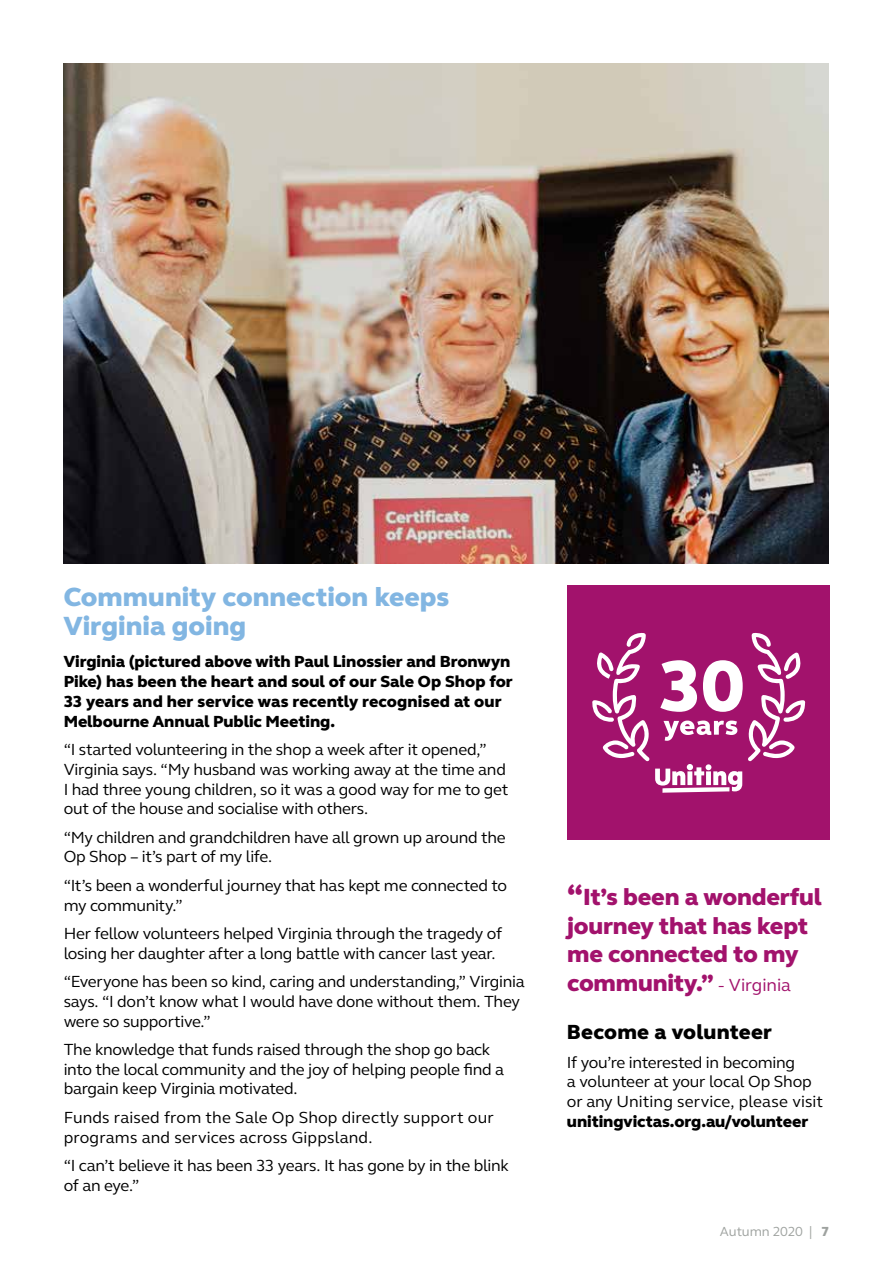
<style>
.page{position:relative;width:893px;height:1263px;background:#fff}
.page>*{position:absolute;margin:0;border:0;box-sizing:border-box;transform-origin:0 0}
.t1{font:800 27px/28.5px "FS Elliot Pro";color:#82b6e2}
.t2{font:800 24px/28.5px "FS Elliot Pro";letter-spacing:-.005em;color:#a2126c}
.t3{font:800 21px "FS Elliot Pro";letter-spacing:.01em;color:#000}
.t4{font:16.5px/19.8px "FS Elliot Pro";letter-spacing:-.015em;color:#000}
.t5{font:800 16.5px/19.8px "FS Elliot Pro";letter-spacing:-.005em;color:#000}
.t6{font:16.5px/19.8px "FS Elliot Pro";letter-spacing:.01em;color:#000}
.t7{font:13.5px "FS Elliot Pro";letter-spacing:-.01em;color:#9ea29f}
.s1{font-size:30px}
.s2{font-weight:400;font-size:18px}
.s3{font-weight:800}
</style>
<div class="page">
<img style="left:63px;top:64px;width:765px;height:500px">
<div style="left:568px;top:586px;width:262px;height:254px;background:#a2126c"></div>
<svg style="left:592px;top:632px;width:213px;height:161px"></svg>
<h1 class="t1" style="left:64px;top:582px;width:387px">Community connection keeps<br>Virginia going</h1>
<p class="t5" style="left:64px;top:652px;width:451px">Virginia (pictured above with Paul Linossier and Bronwyn Pike) has been the heart and soul of our Sale Op Shop for 33 years and her service was recently recognised at our Melbourne Annual Public Meeting.</p>
<p class="t4" style="left:64px;top:739px;width:446px">“I started volunteering in the shop a week after it opened,” Virginia says. “My husband was working away at the time and I had three young children, so it was a good way for me to get out of the house and socialise with others.</p>
<p class="t4" style="left:64px;top:827px;width:444px">“My children and grandchildren have all grown up around the<br>Op Shop – it’s part of my life.</p>
<p class="t4" style="left:64px;top:875px;width:445px">“It’s been a wonderful journey that has kept me connected to my community.”</p>
<p class="t4" style="left:64px;top:923px;width:440px">Her fellow volunteers helped Virginia through the tragedy of losing her daughter after a long battle with cancer last year.</p>
<p class="t4" style="left:64px;top:971px;width:462px">“Everyone has been so kind, caring and understanding,” Virginia says. “I don’t know what I would have done without them. They were so supportive.”</p>
<p class="t4" style="left:64px;top:1039px;width:442px">The knowledge that funds raised through the shop go back into the local community and the joy of helping people find a bargain keep Virginia motivated.</p>
<p class="t6" style="left:64px;top:1107px;width:432px">Funds raised from the Sale Op Shop directly support our programs and services across Gippsland.</p>
<p class="t4" style="left:64px;top:1155px;width:447px">“I can’t believe it has been 33 years. It has gone by in the blink of an eye.”</p>
<h2 class="t2" style="left:567px;top:882px;width:256px"><span class="s1">“</span>It’s been a wonderful journey that has kept me connected to my community.” <span class="s2">- Virginia</span></h2>
<p class="t3" style="left:567px;top:1018px;width:207px">Become a volunteer</p>
<p class="t4" style="left:567px;top:1052px;width:258px">If you’re interested in becoming<br>a volunteer at your local Op Shop or any Uniting service, please visit</p>
<p class="t5" style="left:567px;top:1111px;width:243px">unitingvictas.org.au/volunteer</p>
<p class="t7" style="left:720px;top:1222px;width:111px">Autumn 2020 | <span class="s3">7</span></p>
</div>
